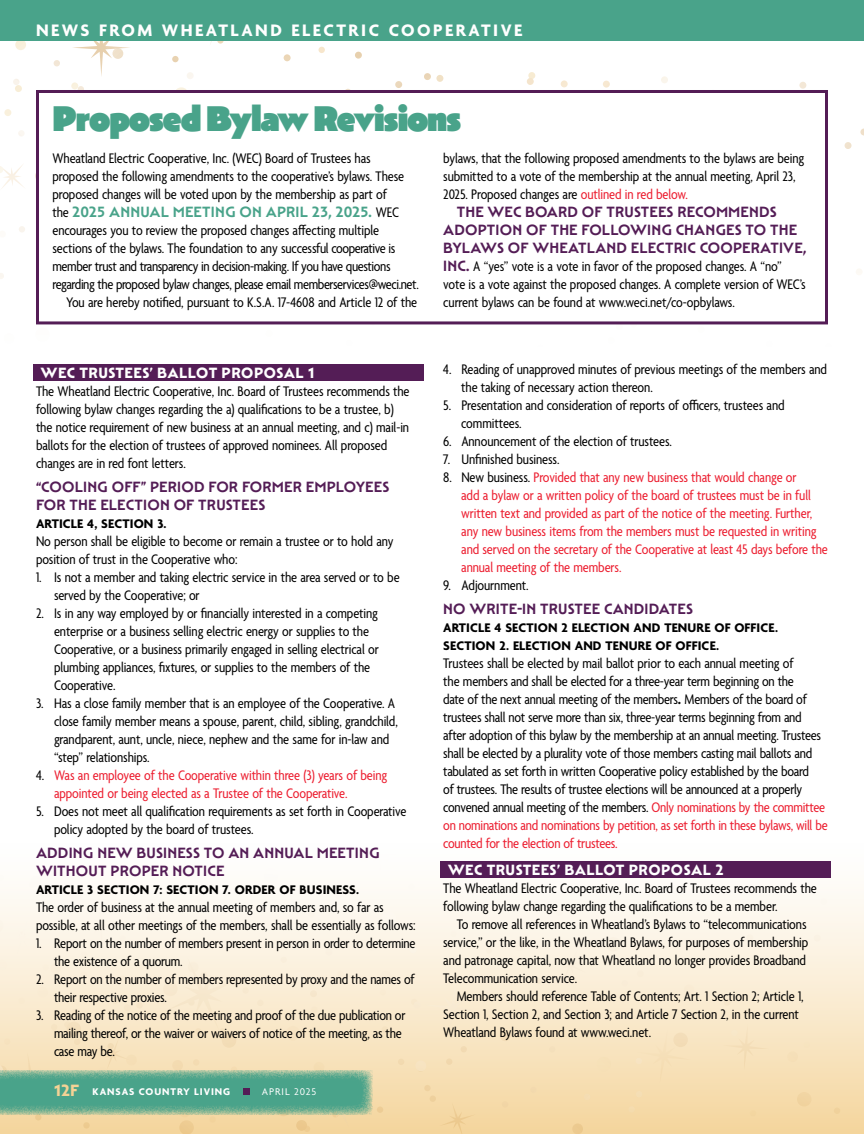
<style>
.page{position:relative;width:864px;height:1134px;background:#fff}
.page>*{position:absolute;margin:0;border:0;box-sizing:border-box;transform-origin:0 0}
.t1{font:900 36px "Mendl Sans Dusk";letter-spacing:-.025em;color:#49a38a}
.t2{font:700 18px "Agenda";letter-spacing:.14em;color:#fff}
.t3{font:condensed 15px/18px "Agenda";letter-spacing:-.005em;color:#000}
.t4{font:condensed 15px/18px "Agenda";letter-spacing:-.005em;color:#ec1e30}
.t5{font:600 15px/18px "Mendl Sans Dusk";letter-spacing:.01em;color:#541d56}
.t6{font:condensed 15px "Agenda";letter-spacing:-.025em;color:#000}
.t7{font:700 15px "Mendl Sans Dusk";letter-spacing:.035em;color:#fff}
.t8{font:600 15px "Mendl Sans Dusk";letter-spacing:.01em;color:#49a38a}
.t9{font:700 13.5px/18px "Agenda";letter-spacing:.01em;color:#000}
.t10{font:700 10.5px "Agenda";letter-spacing:.09em;color:#fff}
.t11{font:10.5px "Agenda";letter-spacing:.09em;color:#fff}
.s1{font-family:"Agenda";font-weight:400;font-stretch:condensed;color:#000}
.s2{color:#ec1e30}
.s3{font-family:"Mendl Sans Dusk";font-weight:600;font-stretch:normal;color:#541d56}
.s4{color:#000}
.s5{font-family:"Mendl Sans Dusk";font-size:16.5px;color:#f4d295}
.s6{font-weight:700;font-stretch:normal}
</style>
<div class="page">
<svg style="left:0;top:40px;width:457px;height:32px"></svg>
<svg style="left:4px;top:72px;width:664px;height:64px"></svg>
<svg style="left:457px;top:40px;width:407px;height:1px"></svg>
<svg style="left:452px;top:269px;width:410px;height:56px"></svg>
<svg style="left:0;top:886px;width:457px;height:248px;background:#f9ebd1"></svg>
<svg style="left:457px;top:888px;width:407px;height:246px;background:#f9e9cc"></svg>
<div style="left:33px;top:365px;width:391px;height:16px;background:#541d56"></div>
<div style="left:440px;top:861px;width:391px;height:17px;background:#541d56"></div>
<div style="left:38px;top:92px;width:788px;height:231px;background:#fff"></div>
<div style="left:36px;top:90px;width:792px;height:234px;border:3px solid #541d56"></div>
<svg style="left:0;top:1070px;width:373px;height:45px;background:#60aa8e"></svg>
<div style="left:243px;top:1088px;width:6px;height:7px;background:#541d56"></div>
<div style="left:0;top:0;width:864px;height:40px;background:#49a38a"></div>
<p class="t2" style="left:36px;top:21px;width:488px">NEWS FROM WHEATLAND ELECTRIC COOPERATIVE</p>
<h1 class="t1" style="left:52px;top:95px;width:410px">Proposed Bylaw Revisions</h1>
<p class="t3" style="left:52px;top:150px;width:353px">Wheatland Electric Cooperative, Inc. (WEC) Board of Trustees has proposed the following amendments to the cooperative’s bylaws. These proposed changes will be voted upon by the membership as part of</p>
<p class="t8" style="left:52px;top:202px;width:348px"><span class="s1">the</span> 2025 ANNUAL MEETING ON APRIL 23, 2025. <span class="s1">WEC</span></p>
<p class="t3" style="left:52px;top:222px;width:328px">encourages you to review the proposed changes affecting multiple</p>
<p class="t3" style="left:52px;top:240px;width:344px">sections of the bylaws. The foundation to any successful cooperative is</p>
<p class="t6" style="left:52px;top:258px;width:340px">member trust and transparency in decision-making. If you have questions</p>
<p class="t6" style="left:52px;top:276px;width:368px">regarding the proposed bylaw changes, please email memberservices@weci.net.</p>
<p class="t3" style="left:66px;top:294px;width:353px">You are hereby notified, pursuant to K.S.A. 17-4608 and Article 12 of the</p>
<p class="t3" style="left:443px;top:150px;width:363px">bylaws, that the following proposed amendments to the bylaws are being submitted to a vote of the membership at the annual meeting, April 23,<br>2025. Proposed changes are <span class="s2">outlined in red below.</span></p>
<p class="t5" style="left:443px;top:202px;width:365px;text-indent:14px">THE WEC BOARD OF TRUSTEES RECOMMENDS<br>ADOPTION OF THE FOLLOWING CHANGES TO THE<br>BYLAWS OF WHEATLAND ELECTRIC COOPERATIVE,</p>
<p class="t3" style="left:443px;top:258px;width:364px"><span class="s3">INC.</span> A “yes” vote is a vote in favor of the proposed changes. A “no” vote is a vote against the proposed changes. A complete version of WEC’s current bylaws can be found at www.weci.net/co-opbylaws.</p>
<p class="t7" style="left:40px;top:363px;width:276px">WEC TRUSTEES’ BALLOT PROPOSAL 1</p>
<p class="t3" style="left:36px;top:383px;width:375px">The Wheatland Electric Cooperative, Inc. Board of Trustees recommends the following bylaw changes regarding the a) qualifications to be a trustee, b) the notice requirement of new business at an annual meeting, and c) mail-in ballots for the election of trustees of approved nominees. All proposed changes are in red font letters.</p>
<p class="t5" style="left:36px;top:478px;width:355px">“COOLING OFF” PERIOD FOR FORMER EMPLOYEES<br>FOR THE ELECTION OF TRUSTEES</p>
<p class="t9" style="left:36px;top:516px;width:132px">ARTICLE 4, SECTION 3.</p>
<p class="t3" style="left:36px;top:533px;width:359px">No person shall be eligible to become or remain a trustee or to hold any position of trust in the Cooperative who:</p>
<p class="t3" style="left:54px;top:569px;width:347px;text-indent:-18px">1. Is not a member and taking electric service in the area served or to be served by the Cooperative; or</p>
<p class="t3" style="left:54px;top:605px;width:326px;text-indent:-18px">2. Is in any way employed by or financially interested in a competing enterprise or a business selling electric energy or supplies to the Cooperative, or a business primarily engaged in selling electrical or plumbing appliances, fixtures, or supplies to the members of the Cooperative.</p>
<p class="t3" style="left:54px;top:695px;width:345px;text-indent:-18px">3. Has a close family member that is an employee of the Cooperative. A close family member means a spouse, parent, child, sibling, grandchild, grandparent, aunt, uncle, niece, nephew and the same for in-law and “step” relationships.</p>
<p class="t4" style="left:54px;top:767px;width:335px;text-indent:-18px"><span class="s4">4.</span> Was an employee of the Cooperative within three (3) years of being appointed or being elected as a Trustee of the Cooperative.</p>
<p class="t3" style="left:54px;top:803px;width:354px;text-indent:-18px">5. Does not meet all qualification requirements as set forth in Cooperative policy adopted by the board of trustees.</p>
<p class="t5" style="left:36px;top:844px;width:345px">ADDING NEW BUSINESS TO AN ANNUAL MEETING<br>WITHOUT PROPER NOTICE</p>
<p class="t9" style="left:36px;top:882px;width:325px">ARTICLE 3 SECTION 7: SECTION 7. ORDER OF BUSINESS.</p>
<p class="t3" style="left:36px;top:899px;width:381px">The order of business at the annual meeting of members and, so far as possible, at all other meetings of the members, shall be essentially as follows:</p>
<p class="t3" style="left:54px;top:935px;width:363px;text-indent:-18px">1. Report on the number of members present in person in order to determine the existence of a quorum.</p>
<p class="t3" style="left:54px;top:971px;width:362px;text-indent:-18px">2. Report on the number of members represented by proxy and the names of their respective proxies.</p>
<p class="t3" style="left:54px;top:1007px;width:353px;text-indent:-18px">3. Reading of the notice of the meeting and proof of the due publication or mailing thereof, or the waiver or waivers of notice of the meeting, as the case may be.</p>
<p class="t10" style="left:54px;top:1086px;width:178px"><span class="s5">12F</span> KANSAS COUNTRY LIVING</p>
<p class="t11" style="left:262px;top:1086px;width:56px">APRIL 2025</p>
<p class="t3" style="left:461px;top:361px;width:367px;text-indent:-18px">4. Reading of unapproved minutes of previous meetings of the members and the taking of necessary action thereon.</p>
<p class="t3" style="left:461px;top:397px;width:325px;text-indent:-18px">5. Presentation and consideration of reports of officers, trustees and committees.</p>
<p class="t3" style="left:443px;top:433px;width:230px">6. Announcement of the election of trustees.</p>
<p class="t3" style="left:443px;top:451px;width:118px">7. Unfinished business.</p>
<p class="t4" style="left:461px;top:469px;width:368px;text-indent:-18px"><span class="s4">8. New business.</span> Provided that any new business that would change or<br>add a bylaw or a written policy of the board of trustees must be in full written text and provided as part of the notice of the meeting. Further, any new business items from the members must be requested in writing and served on the secretary of the Cooperative at least 45 days before the annual meeting of the members.</p>
<p class="t3" style="left:443px;top:577px;width:87px">9. Adjournment.</p>
<p class="t5" style="left:443px;top:599px;width:251px">NO WRITE-IN TRUSTEE CANDIDATES</p>
<p class="t9" style="left:443px;top:619px;width:336px">ARTICLE 4 SECTION 2 ELECTION AND TENURE OF OFFICE.<br>SECTION 2. ELECTION AND TENURE OF OFFICE.</p>
<p class="t3" style="left:443px;top:655px;width:386px">Trustees shall be elected by mail ballot prior to each annual meeting of<br>the members and shall be elected for a three-year term beginning on the<br>date of the next annual meeting of the members<span class="s6">.</span> Members of the board of trustees shall not serve more than six, three-year terms beginning from and after adoption of this bylaw by the membership at an annual meeting. Trustees shall be elected by a plurality vote of those members casting mail ballots and tabulated as set forth in written Cooperative policy established by the board<br>of trustees. The results of trustee elections will be announced at a properly convened annual meeting of the members. <span class="s2">Only nominations by the committee on nominations and nominations by petition, as set forth in these bylaws, will be counted for the election of trustees.</span></p>
<p class="t7" style="left:448px;top:860px;width:277px">WEC TRUSTEES’ BALLOT PROPOSAL 2</p>
<p class="t3" style="left:443px;top:880px;width:375px">The Wheatland Electric Cooperative, Inc. Board of Trustees recommends the following bylaw change regarding the qualifications to be a member.</p>
<p class="t3" style="left:443px;top:916px;width:367px;text-indent:14px">To remove all references in Wheatland’s Bylaws to “telecommunications service,” or the like, in the Wheatland Bylaws, for purposes of membership and patronage capital, now that Wheatland no longer provides Broadband Telecommunication service.</p>
<p class="t3" style="left:443px;top:988px;width:362px;text-indent:14px">Members should reference Table of Contents; Art. 1 Section 2; Article 1,<br>Section 1, Section 2, and Section 3; and Article 7 Section 2, in the current<br>Wheatland Bylaws found at www.weci.net.</p>
</div>
